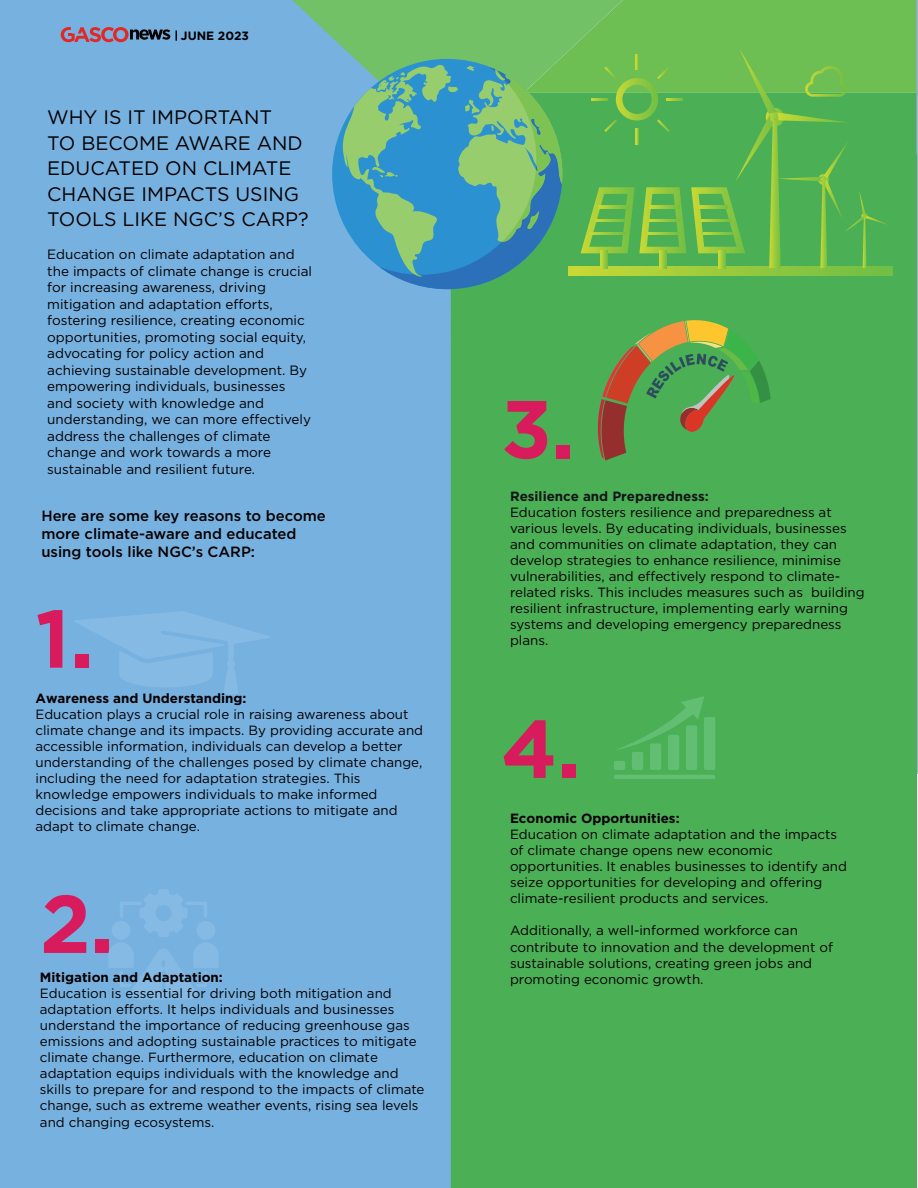
<style>
.page{position:relative;width:918px;height:1188px;background:#fff}
.page>*{position:absolute;margin:0;border:0;box-sizing:border-box;transform-origin:0 0}
.t1{font:700 81.75px "Gotham";color:#d71b5c}
.t2{font:19.5px/25.5px "Gotham";color:#000}
.t3{font:500 14.85px/17.9px "Gotham";color:#000}
.t4{font:13.5px/16.5px "Gotham";color:#000}
.t5{font:13.35px/16px "Gotham";color:#000}
.t6{font:700 13.35px "Gotham";color:#000}
.t7{font:700 13.35px "Gotham";color:#121617}
.t8{font:700 12px "Gotham";color:#000}
.s1{color:#df3a74}
</style>
<div class="page">
<div style="left:0;top:186px;width:457px;height:1002px;background:#77b1e0"></div>
<div style="left:0;top:0;width:283px;height:186px;background:#77b1e0"></div>
<svg style="left:75px;top:611px;width:195px;height:83px"></svg>
<div style="left:451px;top:774px;width:465px;height:414px;background:#4aaf55"></div>
<hr style="left:614px;top:775px;width:101px;height:4px;background:#62be73;border-radius:2px">
<svg style="left:109px;top:889px;width:109px;height:110px"></svg>
<svg style="left:283px;top:0;width:635px;height:774px"></svg>
<svg style="left:598px;top:206px;width:30px;height:2px"></svg>
<svg style="left:650px;top:206px;width:30px;height:2px"></svg>
<svg style="left:698px;top:206px;width:30px;height:2px"></svg>
<svg style="left:596px;top:219px;width:29px;height:3px"></svg>
<svg style="left:650px;top:219px;width:30px;height:3px"></svg>
<svg style="left:701px;top:219px;width:30px;height:3px"></svg>
<svg style="left:589px;top:233px;width:36px;height:2px"></svg>
<svg style="left:648px;top:233px;width:32px;height:2px"></svg>
<svg style="left:703px;top:233px;width:30px;height:2px"></svg>
<svg style="left:660px;top:250px;width:6px;height:18px"></svg>
<svg style="left:601px;top:250px;width:6px;height:18px"></svg>
<svg style="left:719px;top:250px;width:6px;height:18px"></svg>
<svg style="left:61px;top:27px;width:109px;height:15px;background:#846981"></svg>
<p class="t8" style="left:181px;top:28px;width:70px">JUNE 2023</p>
<h2 class="t2" style="left:47px;top:104px;width:263px">WHY IS IT IMPORTANT<br>TO BECOME AWARE AND<br>EDUCATED ON CLIMATE<br>CHANGE IMPACTS USING<br>TOOLS LIKE NGC’S CARP?</h2>
<p class="t4" style="left:47px;top:246px;width:266px">Education on climate adaptation and the impacts of climate change is crucial for increasing awareness, driving mitigation and adaptation efforts, fostering resilience, creating economic opportunities, promoting social equity, advocating for policy action and achieving sustainable development. By empowering individuals, businesses and society with knowledge and understanding, we can more effectively address the challenges of climate change and work towards a more sustainable and resilient future.</p>
<p class="t3" style="left:41px;top:507px;width:286px">Here are some key reasons to become more climate-aware and educated using tools like NGC’s CARP:</p>
<h1 class="t1" style="left:35px;top:592px;width:59px">1.</h1>
<p class="t6" style="left:35px;top:690px;width:213px">Awareness and Understanding:</p>
<p class="t5" style="left:35px;top:706px;width:389px">Education plays a crucial role in raising awareness about climate change and its impacts. By providing accurate and accessible information, individuals can develop a better understanding of the challenges posed by climate change, including the need for adaptation strategies. This knowledge empowers individuals to make informed decisions and take appropriate actions to mitigate and adapt to climate change.</p>
<h1 class="t1" style="left:40px;top:877px;width:76px">2<span class="s1">.</span></h1>
<p class="t6" style="left:40px;top:970px;width:185px">Mitigation and Adaptation:</p>
<p class="t5" style="left:40px;top:985px;width:386px">Education is essential for driving both mitigation and adaptation efforts. It helps individuals and businesses understand the importance of reducing greenhouse gas emissions and adopting sustainable practices to mitigate climate change. Furthermore, education on climate adaptation equips individuals with the knowledge and skills to prepare for and respond to the impacts of climate change, such as extreme weather events, rising sea levels and changing ecosystems.</p>
<h1 class="t1" style="left:501px;top:382px;width:76px">3.</h1>
<p class="t7" style="left:510px;top:488px;width:200px">Resilience and Preparedness:</p>
<p class="t5" style="left:510px;top:504px;width:356px">Education fosters resilience and preparedness at various levels. By educating individuals, businesses and communities on climate adaptation, they can develop strategies to enhance resilience, minimise vulnerabilities, and effectively respond to climate&shy;related risks. This includes measures such as building resilient infrastructure, implementing early warning systems and developing emergency preparedness plans.</p>
<h1 class="t1" style="left:501px;top:702px;width:81px">4.</h1>
<p class="t6" style="left:510px;top:811px;width:171px">Economic Opportunities:</p>
<p class="t5" style="left:510px;top:826px;width:338px">Education on climate adaptation and the impacts of climate change opens new economic opportunities. It enables businesses to identify and seize opportunities for developing and offering climate-resilient products and services.</p>
<p class="t5" style="left:510px;top:923px;width:325px">Additionally, a well-informed workforce can contribute to innovation and the development of sustainable solutions, creating green jobs and promoting economic growth.</p>
</div>
